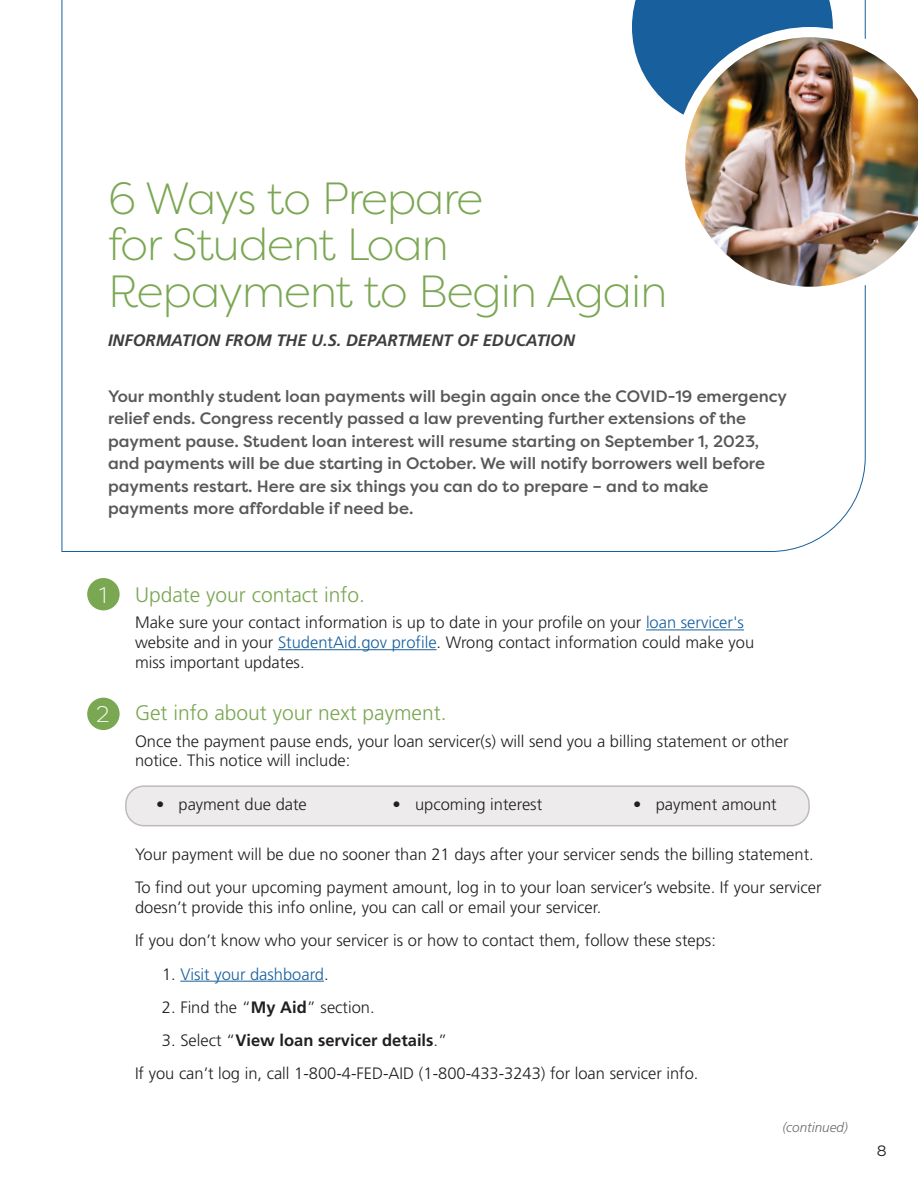
<style>
.page{position:relative;width:918px;height:1188px;background:#fff}
.page>*{position:absolute;margin:0;border:0;box-sizing:border-box;transform-origin:0 0}
.Headline{font:300 45px/46.5px "Filson Pro";letter-spacing:-.02em;color:#7aa752}
.Headline-2{font:300 22.5px "Filson Pro";color:#fff}
.Subhead3{font:300 21px "Frutiger LT Std";color:#7aa752}
.Body{font:300 16.5px/19.8px "Frutiger LT Std";color:#231f20}
.Intro{font:500 16.5px/22.5px "Filson Pro";color:#57585a}
.Body-2{font:300 16.5px/19.8px "Frutiger";color:#231f20}
.Byline{font:italic 700 16.5px "Frutiger";color:#3e3e3f}
.Body-3{font:700 16.5px "Frutiger LT Std";color:#231f20}
.Body-4{font:300 16.5px "Frutiger LT Std";color:#175f9d}
.t1{font:15px "Filson Pro";color:#231f20}
.t2{font:italic 300 13.5px "Frutiger LT Std";color:#6c6d70}
.s1{color:#175f9d}
.s2{color:#231f20}
.s3{font-weight:700}
.s4{font-weight:300}
</style>
<div class="page">
<hr style="left:646px;top:630px;width:98px;height:1px;background:#175f9d">
<hr style="left:278px;top:649px;width:159px;height:1px;background:#175f9d">
<div style="left:87px;top:578px;width:33px;height:32px;background:#7aa752;border-radius:50%"></div>
<div style="left:87px;top:698px;width:33px;height:32px;background:#7aa752;border-radius:50%"></div>
<svg style="left:61px;top:0;width:805px;height:552px"></svg>
<img style="left:675px;top:27px;width:243px;height:270px">
<hr style="left:180px;top:981px;width:144px;height:1px;background:#175f9d">
<div style="left:126px;top:786px;width:683px;height:40px;background:#eeebec;border-radius:18px"></div>
<div style="left:125px;top:785px;width:685px;height:41px;border:2px solid #bdbbbb;border-radius:18px"></div>
<p class="Headline" style="left:108px;top:174px;width:561px">6 Ways to Prepare<br>for Student Loan<br>Repayment to Begin Again</p>
<p class="Byline" style="left:108px;top:330px;width:468px">INFORMATION FROM THE U.S. DEPARTMENT OF EDUCATION</p>
<p class="Intro" style="left:108px;top:385px;width:680px">Your monthly student loan payments will begin again once the COVID-19 emergency relief ends. Congress recently passed a law preventing further extensions of the payment pause. Student loan interest will resume starting on September 1, 2023, and payments will be due starting in October. We will notify borrowers well before payments restart. Here are six things you can do to prepare – and to make payments more affordable if need be.</p>
<p class="Headline-2" style="left:99px;top:580px;width:9px">1</p>
<p class="Headline-2" style="left:96px;top:700px;width:15px">2</p>
<p class="Subhead3" style="left:135px;top:583px;width:231px">Update your contact info.</p>
<p class="Body" style="left:135px;top:613px;width:621px">Make sure your contact information is up to date in your profile on your <span class="s1">loan servicer's </span>website and in your <span class="s1">StudentAid.gov profile</span>. Wrong contact information could make you miss important updates.</p>
<p class="Subhead3" style="left:135px;top:701px;width:313px">Get info about your next payment.</p>
<p class="Body-2" style="left:135px;top:731px;width:655px">Once the payment pause ends, your loan servicer(s) will send you a billing statement or other notice. This notice will include:</p>
<p class="Body" style="left:156px;top:795px;width:152px">• payment due date</p>
<p class="Body" style="left:393px;top:795px;width:151px">• upcoming interest</p>
<p class="Body" style="left:633px;top:795px;width:145px">• payment amount</p>
<p class="Body" style="left:135px;top:844px;width:680px">Your payment will be due no sooner than 21 days after your servicer sends the billing statement.</p>
<p class="Body" style="left:135px;top:878px;width:688px">To find out your upcoming payment amount, log in to your loan servicer’s website. If your servicer doesn’t provide this info online, you can call or email your servicer.</p>
<p class="Body" style="left:135px;top:931px;width:582px">If you don’t know who your servicer is or how to contact them, follow these steps:</p>
<p class="Body-4" style="left:162px;top:964px;width:168px"><span class="s2">1.</span> Visit your dashboard<span class="s2">.</span></p>
<p class="Body" style="left:162px;top:997px;width:214px">2. Find the “<span class="s3">My Aid</span>” section.</p>
<p class="Body-3" style="left:162px;top:1031px;width:287px"><span class="s4">3. Select “</span>View loan servicer details<span class="s4">.”</span></p>
<p class="Body" style="left:135px;top:1064px;width:565px">If you can’t log in, call 1-800-4-FED-AID (1-800-433-3243) for loan servicer info.</p>
<p class="t2" style="left:783px;top:1120px;width:67px">(continued)</p>
<p class="t1" style="left:877px;top:1141px;width:11px">8</p>
</div>
